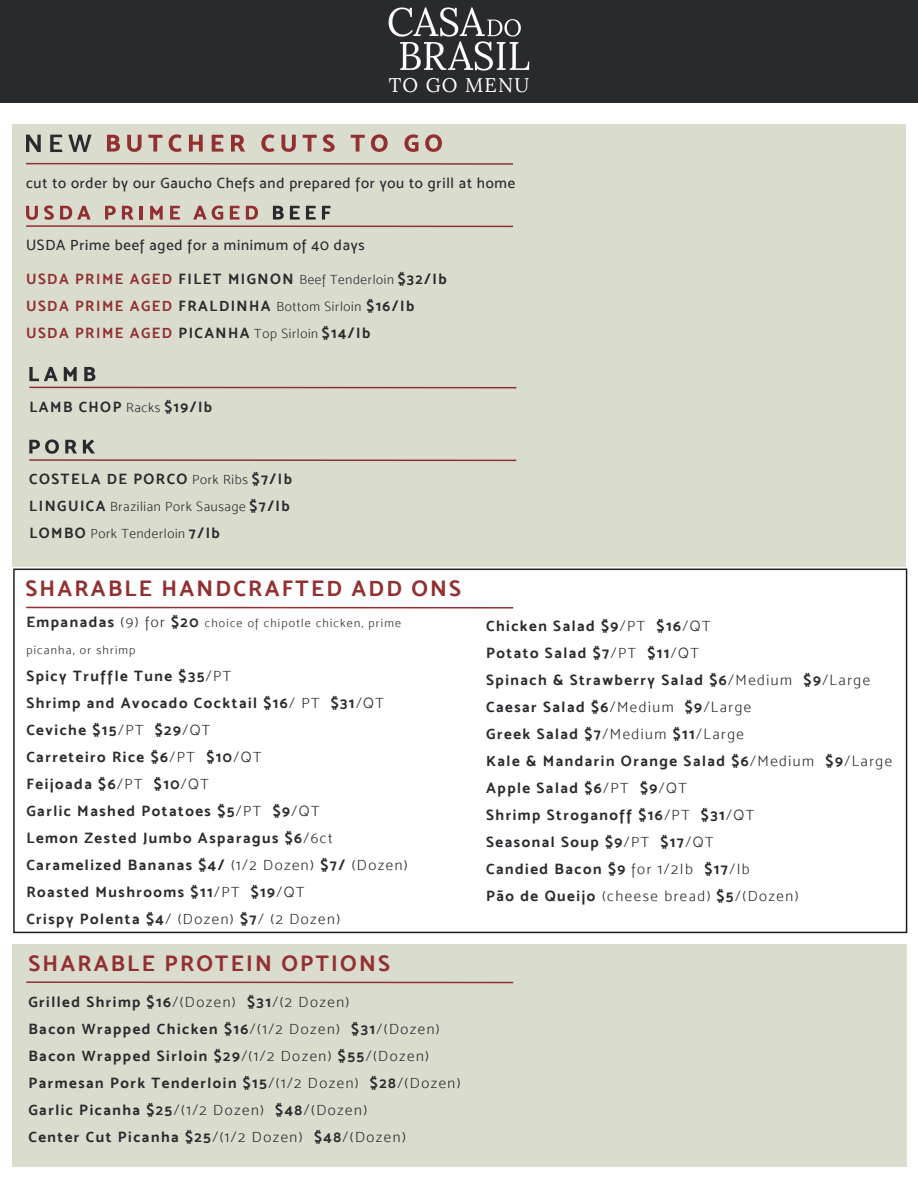
<style>
.page{position:relative;width:918px;height:1188px;background:#fff}
.page>*{position:absolute;margin:0;border:0;box-sizing:border-box;transform-origin:0 0}
.t1{font:22.5px "Mosk Bold 700";letter-spacing:.1em;color:#923031}
.t2{font:19.65px "Lora";letter-spacing:.06em;color:#fff}
.t3{font:15px/27px "Mosk Bold 700";letter-spacing:.1em;color:#292a2d}
.t4{font:15px "Mosk Medium 500";letter-spacing:.05em;color:#292a2d}
.t5{font:15px "Mosk Light 300";letter-spacing:.1em;color:#292a2d}
.t6{font:13.5px/27px "Mosk Light 300";letter-spacing:.05em;color:#292a2d}
.t7{font:12px "Mosk Light 300";letter-spacing:.1em;color:#292a2d}
.s1{color:#923031}
.s2{font-family:"Mosk Light 300";font-size:13.5px}
.s3{font-family:"Mosk Bold 700";font-size:15px}
.s4{font-size:15px}
.s5{font-family:"Mosk Light 300"}
.s6{font-family:"Mosk Bold 700"}
</style>
<div class="page">
<div style="left:13px;top:124px;width:893px;height:443px;background:#dadcce"></div>
<div style="left:0;top:0;width:918px;height:102px;background:#292a2d"></div>
<img style="left:388px;top:7px;width:142px;height:64px">
<hr style="left:26px;top:163px;width:487px;height:2px;background:#923031">
<svg style="left:107px;top:135px;width:13px;height:17px"></svg>
<svg style="left:127px;top:135px;width:15px;height:17px"></svg>
<svg style="left:148px;top:135px;width:15px;height:17px"></svg>
<svg style="left:169px;top:134px;width:13px;height:18px"></svg>
<svg style="left:189px;top:135px;width:14px;height:17px"></svg>
<svg style="left:212px;top:135px;width:12px;height:17px"></svg>
<svg style="left:231px;top:135px;width:14px;height:17px"></svg>
<svg style="left:261px;top:134px;width:13px;height:18px"></svg>
<svg style="left:281px;top:135px;width:15px;height:17px"></svg>
<svg style="left:303px;top:135px;width:14px;height:17px"></svg>
<svg style="left:323px;top:134px;width:12px;height:18px"></svg>
<svg style="left:351px;top:135px;width:14px;height:17px"></svg>
<svg style="left:371px;top:134px;width:17px;height:18px"></svg>
<svg style="left:404px;top:134px;width:14px;height:18px"></svg>
<svg style="left:425px;top:134px;width:17px;height:18px"></svg>
<svg style="left:26px;top:135px;width:15px;height:17px"></svg>
<svg style="left:50px;top:135px;width:12px;height:17px"></svg>
<svg style="left:68px;top:134px;width:24px;height:18px"></svg>
<svg style="left:26px;top:206px;width:12px;height:14px"></svg>
<svg style="left:44px;top:205px;width:10px;height:15px"></svg>
<svg style="left:60px;top:206px;width:31px;height:14px"></svg>
<svg style="left:105px;top:206px;width:11px;height:14px"></svg>
<svg style="left:122px;top:206px;width:12px;height:14px"></svg>
<hr style="left:140px;top:206px;width:3px;height:14px;background:#923031">
<svg style="left:150px;top:206px;width:13px;height:14px"></svg>
<svg style="left:170px;top:206px;width:10px;height:14px"></svg>
<svg style="left:193px;top:206px;width:30px;height:14px"></svg>
<svg style="left:230px;top:206px;width:10px;height:14px"></svg>
<svg style="left:246px;top:206px;width:12px;height:14px"></svg>
<svg style="left:273px;top:206px;width:11px;height:14px"></svg>
<svg style="left:290px;top:206px;width:10px;height:14px"></svg>
<svg style="left:306px;top:206px;width:10px;height:14px"></svg>
<svg style="left:322px;top:206px;width:9px;height:14px"></svg>
<hr style="left:26px;top:225px;width:487px;height:2px;background:#923031">
<svg style="left:29px;top:367px;width:29px;height:14px"></svg>
<svg style="left:64px;top:367px;width:13px;height:14px"></svg>
<svg style="left:84px;top:367px;width:11px;height:14px"></svg>
<hr style="left:29px;top:387px;width:487px;height:1px;background:#923031">
<svg style="left:29px;top:439px;width:30px;height:15px"></svg>
<svg style="left:65px;top:440px;width:12px;height:13px"></svg>
<svg style="left:83px;top:439px;width:12px;height:14px"></svg>
<hr style="left:29px;top:459px;width:487px;height:2px;background:#923031">
<div style="left:13px;top:944px;width:894px;height:223px;background:#dadcce"></div>
<div style="left:13px;top:569px;width:894px;height:364px;border:2px solid #221f20"></div>
<hr style="left:26px;top:607px;width:487px;height:2px;background:#923031">
<hr style="left:26px;top:981px;width:487px;height:2px;background:#923031">
<h2 class="t2" style="left:389px;top:73px;width:142px">TO GO MENU</h2>
<p class="t4" style="left:26px;top:174px;width:491px">cut to order by our Gaucho Chefs and prepared for you to grill at home</p>
<p class="t4" style="left:26px;top:236px;width:340px">USDA Prime beef aged for a minimum of 40 days</p>
<p class="t3" style="left:26px;top:265px;width:422px"><span class="s1">USDA PRIME AGED</span> FILET MIGNON <span class="s2">Beef Tenderloin</span> $32/Ib<br><span class="s1">USDA PRIME AGED</span> FRALDINHA <span class="s2">Bottom Sirloin</span> $16/Ib<br><span class="s1">USDA PRIME AGED</span> PICANHA <span class="s2">Top Sirloin</span> $14/Ib</p>
<p class="t3" style="left:29px;top:393px;width:184px">LAMB CHOP <span class="s2">Racks</span> $19/Ib</p>
<p class="t3" style="left:29px;top:465px;width:264px">COSTELA DE PORCO <span class="s2">Pork Ribs</span> $7/Ib</p>
<p class="t6" style="left:29px;top:493px;width:262px"><span class="s3">LINGUICA</span> Brazilian Pork Sausage <span class="s3">$7/Ib<br>LOMBO</span> Pork Tenderloin <span class="s3">7/Ib</span></p>
<h1 class="t1" style="left:26px;top:575px;width:437px">SHARABLE HANDCRAFTED ADD ONS</h1>
<p class="t7" style="left:26px;top:616px;width:376px"><span class="s3">Empanadas</span> <span class="s4">(9) for</span> <span class="s3">$20</span> choice of chipotle chicken, prime</p>
<p class="t7" style="left:26px;top:643px;width:111px">picanha, or shrimp</p>
<p class="t3" style="left:26px;top:662px;width:383px">Spicy Truffle Tune $35<span class="s5">/PT<br></span>Shrimp and Avocado Cocktail $16<span class="s5">/ PT</span> $31<span class="s5">/QT </span>Ceviche $15<span class="s5">/PT</span> $29<span class="s5">/QT<br></span>Carreteiro Rice $6<span class="s5">/PT</span> $10<span class="s5">/QT<br></span>Feijoada $6<span class="s5">/PT</span> $10<span class="s5">/QT<br></span>Garlic Mashed Potatoes $5<span class="s5">/PT</span> $9<span class="s5">/QT<br></span>Lemon Zested Jumbo Asparagus $6<span class="s5">/6ct </span>Caramelized Bananas $4/ <span class="s5">(1/2 Dozen)</span> $7/ <span class="s5">(Dozen)<br></span>Roasted Mushrooms $11<span class="s5">/PT</span> $19<span class="s5">/QT<br></span>Crispy Polenta $4<span class="s5">/ (Dozen)</span> $7<span class="s5">/ (2 Dozen)</span></p>
<h1 class="t1" style="left:28px;top:950px;width:363px">SHARABLE PROTEIN OPTIONS</h1>
<p class="t3" style="left:28px;top:988px;width:434px">Grilled Shrimp $16<span class="s5">/(Dozen)</span> $31<span class="s5">/(2 Dozen)<br></span>Bacon Wrapped Chicken $16<span class="s5">/(1/2 Dozen)</span> $31<span class="s5">/(Dozen)<br></span>Bacon Wrapped Sirloin $29<span class="s5">/(1/2 Dozen)</span> $55<span class="s5">/(Dozen)<br></span>Parmesan Pork Tenderloin $15<span class="s5">/(1/2 Dozen)</span> $28<span class="s5">/(Dozen)<br></span>Garlic Picanha $25<span class="s5">/(1/2 Dozen)</span> $48<span class="s5">/(Dozen)<br></span>Center Cut Picanha $25<span class="s5">/(1/2 Dozen)</span> $48<span class="s5">/(Dozen)</span></p>
<p class="t3" style="left:486px;top:612px;width:407px">Chicken Salad $9<span class="s5">/PT</span> $16<span class="s5">/QT<br></span>Potato Salad $7<span class="s5">/PT</span> $11<span class="s5">/QT<br></span>Spinach &amp; Strawberry Salad $6<span class="s5">/Medium</span> $9<span class="s5">/Large </span>Caesar Salad $6<span class="s5">/Medium</span> $9<span class="s5">/Large<br></span>Greek Salad $7<span class="s5">/Medium</span> $11<span class="s5">/Large<br></span>Kale &amp; Mandarin Orange Salad $6<span class="s5">/Medium</span> $9<span class="s5">/Large </span>Apple Salad $6<span class="s5">/PT</span> $9<span class="s5">/QT<br></span>Shrimp Stroganoff $16<span class="s5">/PT</span> $31<span class="s5">/QT<br></span>Seasonal Soup $9<span class="s5">/PT</span> $17<span class="s5">/QT<br></span>Candied Bacon $9 <span class="s5">for 1/2Ib</span> $17<span class="s5">/Ib</span></p>
<p class="t5" style="left:486px;top:888px;width:314px"><span class="s6">Pão de Queijo</span> (cheese bread) <span class="s6">$5</span>/(Dozen)</p>
</div>
